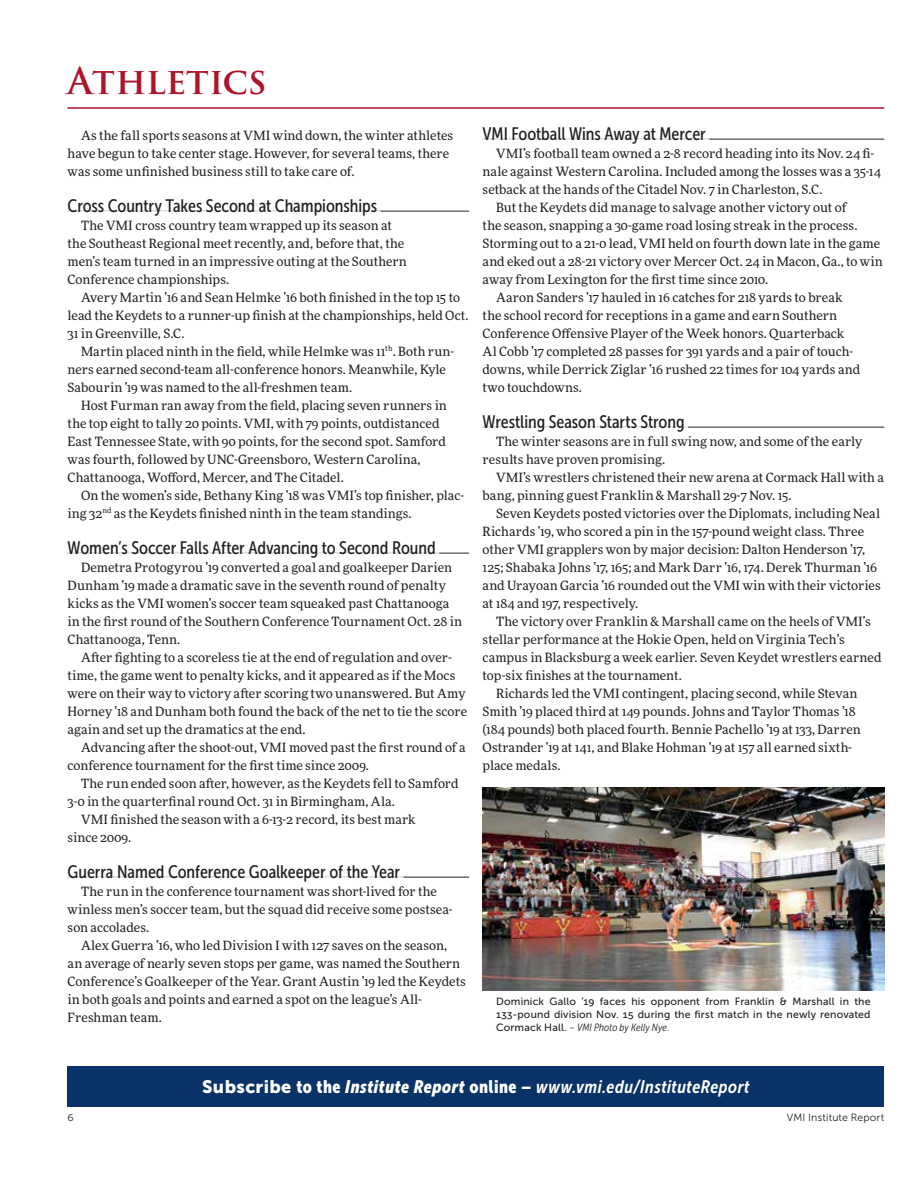
<style>
.page{position:relative;width:918px;height:1188px;background:#fff}
.page>*{position:absolute;margin:0;border:0;box-sizing:border-box;transform-origin:0 0}
.t1{font:600 36px "Trajan Pro 3";color:#ae132a}
.t2{font:18px "Museo Sans Cond 500";letter-spacing:-.005em;color:#231f20}
.t3{font:italic 18px "Museo Sans Cond 700";letter-spacing:.025em;color:#fff}
.t4{font:12.75px/18px "More Pro";letter-spacing:.005em;color:#231f20}
.t5{font:10.5px/12.6px "Museo Sans 500";letter-spacing:.02em;color:#231f20}
.t6{font:italic 10.5px "Museo Sans Cond 300";letter-spacing:.005em;color:#231f20}
.t7{font:10.5px "Museo Sans 300";letter-spacing:.015em;color:#231f20}
.s1{font-family:"Museo Sans 500";font-style:normal}
.s2{font-family:"Museo Sans 900";font-style:normal}
.s3{font-family:"Museo Sans Cond 900";font-style:normal}
.s4{font-family:"Museo Sans Cond 900"}
</style>
<div class="page">
<hr style="left:68px;top:211px;width:401px;height:1px;background:#231f20">
<hr style="left:68px;top:210px;width:313px;height:2px;background:#fff">
<hr style="left:68px;top:553px;width:401px;height:1px;background:#231f20">
<hr style="left:68px;top:552px;width:371px;height:2px;background:#fff">
<hr style="left:68px;top:877px;width:401px;height:1px;background:#231f20">
<hr style="left:68px;top:876px;width:336px;height:2px;background:#fff">
<hr style="left:483px;top:139px;width:401px;height:1px;background:#231f20">
<hr style="left:483px;top:138px;width:226px;height:2px;background:#fff">
<hr style="left:483px;top:427px;width:401px;height:1px;background:#231f20">
<hr style="left:483px;top:426px;width:205px;height:2px;background:#fff">
<img style="left:483px;top:788px;width:401px;height:203px">
<div style="left:68px;top:1066px;width:816px;height:41px;background:#093266"></div>
<hr style="left:68px;top:107px;width:816px;height:2px;background:#ae132a">
<h1 class="t1" style="left:68px;top:55px;width:200px">Athletics</h1>
<p class="t4" style="left:68px;top:125px;width:387px;text-indent:14px">As the fall sports seasons at VMI wind down, the winter athletes have begun to take center stage. However, for several teams, there was some unfinished business still to take care of.</p>
<h2 class="t2" style="left:68px;top:195px;width:311px">Cross Country Takes Second at Championships</h2>
<p class="t4" style="left:68px;top:215px;width:341px;text-indent:14px">The VMI cross country team wrapped up its season at the Southeast Regional meet recently, and, before that, the men’s team turned in an impressive outing at the Southern Conference championships.</p>
<p class="t4" style="left:68px;top:287px;width:402px;text-indent:14px">Avery Martin ’16 and Sean Helmke ’16 both finished in the top 15 to lead the Keydets to a runner-up finish at the championships, held Oct.<br>31 in Greenville, S.C.</p>
<p class="t4" style="left:68px;top:341px;width:388px;text-indent:13px">Martin placed ninth in the field, while Helmke was 11<sup>th</sup>. Both run&shy;ners earned second-team all-conference honors. Meanwhile, Kyle<br>Sabourin ’19 was named to the all-freshmen team.</p>
<p class="t4" style="left:68px;top:395px;width:381px;text-indent:14px">Host Furman ran away from the field, placing seven runners in the top eight to tally 20 points. VMI, with 79 points, outdistanced East Tennessee State, with 90 points, for the second spot. Samford was fourth, followed by UNC-Greensboro, Western Carolina, Chattanooga, Wofford, Mercer, and The Citadel.</p>
<p class="t4" style="left:68px;top:485px;width:398px;text-indent:14px">On the women’s side, Bethany King ’18 was VMI’s top finisher, plac&shy;ing 32<sup>nd</sup> as the Keydets finished ninth in the team standings.</p>
<h2 class="t2" style="left:68px;top:537px;width:370px">Women’s Soccer Falls After Advancing to Second Round</h2>
<p class="t4" style="left:68px;top:557px;width:396px;text-indent:14px">Demetra Protogyrou ’19 converted a goal and goalkeeper Darien Dunham ’19 made a dramatic save in the seventh round of penalty kicks as the VMI women’s soccer team squeaked past Chattanooga in the first round of the Southern Conference Tournament Oct. 28 in Chattanooga, Tenn.</p>
<p class="t4" style="left:68px;top:647px;width:401px;text-indent:14px">After fighting to a scoreless tie at the end of regulation and over&shy;time, the game went to penalty kicks, and it appeared as if the Mocs were on their way to victory after scoring two unanswered. But Amy Horney ’18 and Dunham both found the back of the net to tie the score again and set up the dramatics at the end.</p>
<p class="t4" style="left:68px;top:737px;width:399px;text-indent:14px">Advancing after the shoot-out, VMI moved past the first round of a conference tournament for the first time since 2009.</p>
<p class="t4" style="left:81px;top:773px;width:379px">The run ended soon after, however, as the Keydets fell to Samford</p>
<p class="t4" style="left:68px;top:791px;width:329px">3-0 in the quarterfinal round Oct. 31 in Birmingham, Ala.</p>
<p class="t4" style="left:81px;top:809px;width:336px">VMI finished the season with a 6-13-2 record, its best mark</p>
<p class="t4" style="left:68px;top:827px;width:65px">since 2009.</p>
<h2 class="t2" style="left:68px;top:861px;width:334px">Guerra Named Conference Goalkeeper of the Year</h2>
<p class="t4" style="left:68px;top:881px;width:386px;text-indent:14px">The run in the conference tournament was short-lived for the winless men’s soccer team, but the squad did receive some postsea&shy;son accolades.</p>
<p class="t4" style="left:68px;top:935px;width:400px;text-indent:14px">Alex Guerra ’16, who led Division I with 127 saves on the season,<br>an average of nearly seven stops per game, was named the Southern Conference’s Goalkeeper of the Year. Grant Austin ’19 led the Keydets in both goals and points and earned a spot on the league’s All-Freshman team.</p>
<h2 class="t2" style="left:483px;top:123px;width:225px">VMI Football Wins Away at Mercer</h2>
<p class="t4" style="left:496px;top:143px;width:380px">VMI’s football team owned a 2-8 record heading into its Nov. 24 fi-</p>
<p class="t4" style="left:483px;top:161px;width:400px">nale against Western Carolina. Included among the losses was a 35-14</p>
<p class="t4" style="left:483px;top:179px;width:341px">setback at the hands of the Citadel Nov. 7 in Charleston, S.C.</p>
<p class="t4" style="left:496px;top:197px;width:352px">But the Keydets did manage to salvage another victory out of</p>
<p class="t4" style="left:483px;top:215px;width:376px">the season, snapping a 30-game road losing streak in the process.</p>
<p class="t4" style="left:483px;top:233px;width:399px">Storming out to a 21-0 lead, VMI held on fourth down late in the game</p>
<p class="t4" style="left:483px;top:251px;width:402px">and eked out a 28-21 victory over Mercer Oct. 24 in Macon, Ga., to win</p>
<p class="t4" style="left:483px;top:269px;width:287px">away from Lexington for the first time since 2010.</p>
<p class="t4" style="left:496px;top:287px;width:348px">Aaron Sanders ’17 hauled in 16 catches for 218 yards to break</p>
<p class="t4" style="left:483px;top:305px;width:356px">the school record for receptions in a game and earn Southern</p>
<p class="t4" style="left:483px;top:323px;width:363px">Conference Offensive Player of the Week honors. Quarterback</p>
<p class="t4" style="left:483px;top:341px;width:372px">Al Cobb ’17 completed 28 passes for 391 yards and a pair of touch-</p>
<p class="t4" style="left:483px;top:359px;width:379px">downs, while Derrick Ziglar ’16 rushed 22 times for 104 yards and</p>
<p class="t4" style="left:483px;top:377px;width:101px">two touchdowns.</p>
<h2 class="t2" style="left:483px;top:411px;width:204px">Wrestling Season Starts Strong</h2>
<p class="t4" style="left:483px;top:431px;width:381px;text-indent:14px">The winter seasons are in full swing now, and some of the early results have proven promising.</p>
<p class="t4" style="left:483px;top:467px;width:403px;text-indent:14px">VMI’s wrestlers christened their new arena at Cormack Hall with a bang, pinning guest Franklin &amp; Marshall 29-7 Nov. 15.</p>
<p class="t4" style="left:483px;top:503px;width:400px;text-indent:14px">Seven Keydets posted victories over the Diplomats, including Neal Richards ’19, who scored a pin in the 157-pound weight class. Three other VMI grapplers won by major decision: Dalton Henderson ’17, 125; Shabaka Johns ’17, 165; and Mark Darr ’16, 174. Derek Thurman ’16 and Urayoan Garcia ’16 rounded out the VMI win with their victories at 184 and 197, respectively.</p>
<p class="t4" style="left:496px;top:611px;width:376px">The victory over Franklin &amp; Marshall came on the heels of VMI’s</p>
<p class="t4" style="left:483px;top:629px;width:364px">stellar performance at the Hokie Open, held on Virginia Tech’s</p>
<p class="t4" style="left:483px;top:647px;width:400px">campus in Blacksburg a week earlier. Seven Keydet wrestlers earned</p>
<p class="t4" style="left:483px;top:665px;width:201px">top-six finishes at the tournament.</p>
<p class="t4" style="left:496px;top:683px;width:363px">Richards led the VMI contingent, placing second, while Stevan</p>
<p class="t4" style="left:483px;top:701px;width:375px">Smith ’19 placed third at 149 pounds. Johns and Taylor Thomas ’18</p>
<p class="t4" style="left:483px;top:719px;width:380px">(184 pounds) both placed fourth. Bennie Pachello ’19 at 133, Darren</p>
<p class="t4" style="left:483px;top:737px;width:371px">Ostrander ’19 at 141, and Blake Hohman ’19 at 157 all earned sixth-</p>
<p class="t4" style="left:483px;top:755px;width:79px">place medals.</p>
<p class="t5" style="left:496px;top:995px;width:376px">Dominick Gallo ’19 faces his opponent from Franklin &amp; Marshall in the<br>133- pound division Nov. 15 during the first match in the newly renovated</p>
<p class="t6" style="left:496px;top:1021px;width:175px"><span class="s1">Cormack Hall.</span> – VMI Photo by Kelly Nye.</p>
<h2 class="t3" style="left:202px;top:1077px;width:549px"><span class="s2">Subscribe</span> <span class="s3">to the</span> <span class="s4">Institute Report</span> <span class="s3">online –</span> www.vmi.edu/InstituteReport</h2>
<p class="t7" style="left:68px;top:1111px;width:8px">6</p>
<p class="t7" style="left:787px;top:1111px;width:99px">VMI Institute Report</p>
</div>
